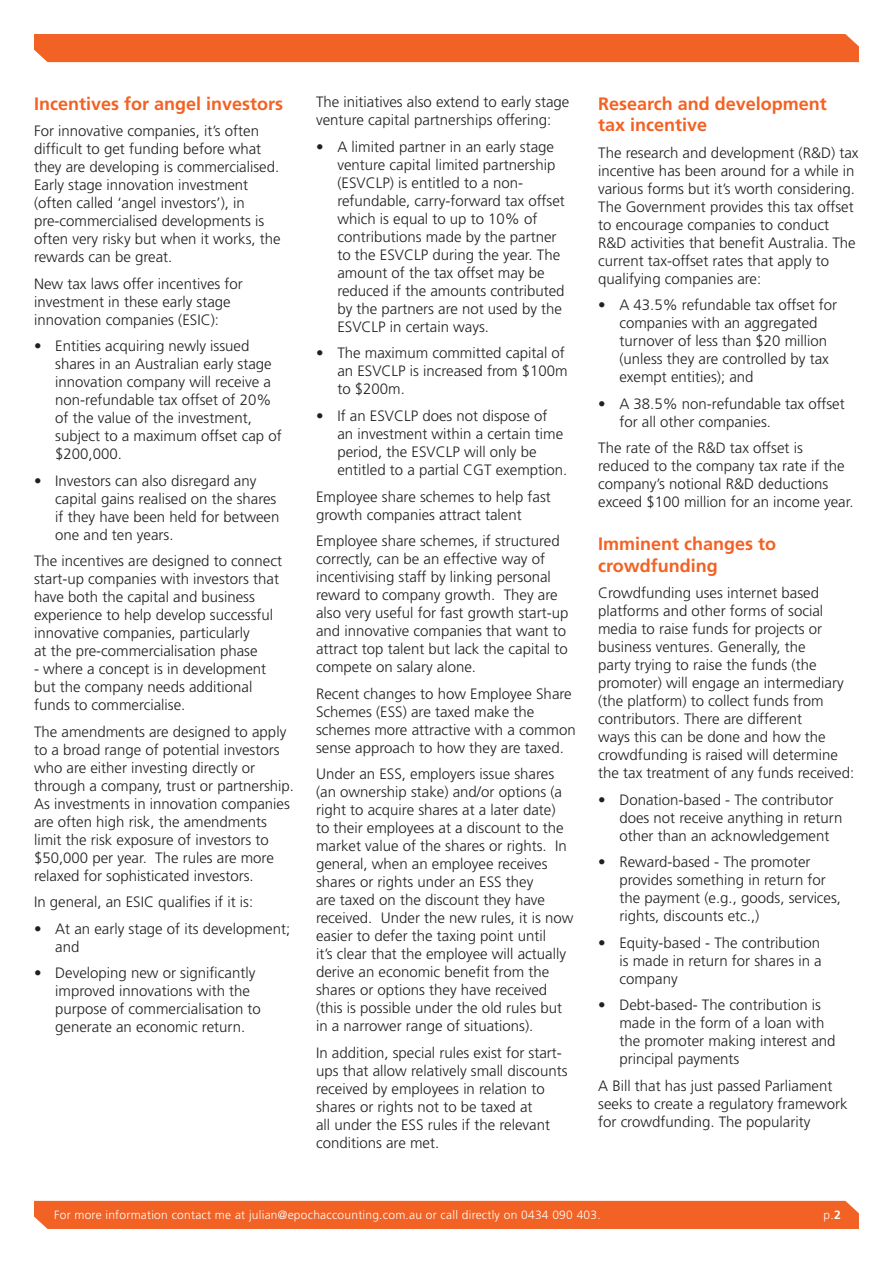
<style>
.page{position:relative;width:893px;height:1263px;background:#fff}
.page>*{position:absolute;margin:0;border:0;box-sizing:border-box;transform-origin:0 0}
.t1{font:700 18px/21.6px "Frutiger";color:#f26224}
.t2{font:300 15px/18px "Frutiger";color:#231f20}
.t3{font:300 12px "Frutiger";letter-spacing:.02em;color:#fff}
.s1{font-weight:700}
</style>
<div class="page">
<div style="left:34px;top:34px;width:825px;height:28px;background:#f26224"></div>
<div style="left:34px;top:1201px;width:825px;height:28px;background:#f26224"></div>
<p class="t1" style="left:34px;top:92px;width:251px">Incentives for angel investors</p>
<p class="t2" style="left:34px;top:122px;width:248px">For innovative companies, it’s often difficult to get funding before what they are developing is commercialised.<br>Early stage innovation investment (often called ‘angel investors’), in pre-commercialised developments is often very risky but when it works, the rewards can be great.</p>
<p class="t2" style="left:34px;top:274px;width:210px">New tax laws offer incentives for investment in these early stage innovation companies (ESIC):</p>
<p class="t2" style="left:55px;top:337px;width:228px;text-indent:-21px">• Entities acquiring newly issued shares in an Australian early stage innovation company will receive a non-refundable tax offset of 20% of the value of the investment, subject to a maximum offset cap of $200,000.</p>
<p class="t2" style="left:55px;top:471px;width:226px;text-indent:-21px">• Investors can also disregard any capital gains realised on the shares if they have been held for between one and ten years.</p>
<p class="t2" style="left:34px;top:552px;width:250px">The incentives are designed to connect start-up companies with investors that have both the capital and business experience to help develop successful innovative companies, particularly<br>at the pre-commercialisation phase</p>
<p class="t2" style="left:34px;top:660px;width:234px">- where a concept is in development but the company needs additional funds to commercialise.</p>
<p class="t2" style="left:34px;top:722px;width:262px">The amendments are designed to apply to a broad range of potential investors who are either investing directly or through a company, trust or partnership.<br>As investments in innovation companies are often high risk, the amendments limit the risk exposure of investors to $50,000 per year. The rules are more relaxed for sophisticated investors.</p>
<p class="t2" style="left:34px;top:893px;width:221px">In general, an ESIC qualifies if it is:</p>
<p class="t2" style="left:55px;top:919px;width:237px;text-indent:-21px">• At an early stage of its development; and</p>
<p class="t2" style="left:55px;top:964px;width:207px;text-indent:-21px">• Developing new or significantly improved innovations with the purpose of commercialisation to generate an economic return.</p>
<p class="t2" style="left:316px;top:93px;width:255px">The initiatives also extend to early stage venture capital partnerships offering:</p>
<p class="t2" style="left:337px;top:138px;width:229px;text-indent:-21px">• A limited partner in an early stage venture capital limited partnership (ESVCLP) is entitled to a non&shy;refundable, carry-forward tax offset which is equal to up to 10% of contributions made by the partner to the ESVCLP during the year. The amount of the tax offset may be reduced if the amounts contributed by the partners are not used by the<br>ESVCLP in certain ways.</p>
<p class="t2" style="left:337px;top:344px;width:232px;text-indent:-21px">• The maximum committed capital of an ESVCLP is increased from $100m to $200m.</p>
<p class="t2" style="left:337px;top:407px;width:232px;text-indent:-21px">• If an ESVCLP does not dispose of<br>an investment within a certain time period, the ESVCLP will only be entitled to a partial CGT exemption.</p>
<p class="t2" style="left:316px;top:487px;width:236px">Employee share schemes to help fast growth companies attract talent</p>
<p class="t2" style="left:316px;top:532px;width:254px">Employee share schemes, if structured correctly, can be an effective way of incentivising staff by linking personal reward to company growth. They are also very useful for fast growth start-up and innovative companies that want to attract top talent but lack the capital to compete on salary alone.</p>
<p class="t2" style="left:316px;top:684px;width:261px">Recent changes to how Employee Share Schemes (ESS) are taxed make the schemes more attractive with a common sense approach to how they are taxed.</p>
<p class="t2" style="left:316px;top:765px;width:259px">Under an ESS, employers issue shares (an ownership stake) and/or options (a right to acquire shares at a later date)<br>to their employees at a discount to the market value of the shares or rights. In general, when an employee receives shares or rights under an ESS they<br>are taxed on the discount they have received. Under the new rules, it is now easier to defer the taxing point until<br>it’s clear that the employee will actually derive an economic benefit from the shares or options they have received (this is possible under the old rules but in a narrower range of situations).</p>
<p class="t2" style="left:316px;top:1043px;width:253px">In addition, special rules exist for start&shy;ups that allow relatively small discounts received by employees in relation to shares or rights not to be taxed at<br>all under the ESS rules if the relevant conditions are met.</p>
<p class="t1" style="left:598px;top:92px;width:230px">Research and development tax incentive</p>
<p class="t2" style="left:598px;top:144px;width:262px">The research and development (R&amp;D) tax incentive has been around for a while in various forms but it’s worth considering.<br>The Government provides this tax offset to encourage companies to conduct R&amp;D activities that benefit Australia. The current tax-offset rates that apply to qualifying companies are:</p>
<p class="t2" style="left:619px;top:296px;width:219px;text-indent:-21px">• A 43.5% refundable tax offset for companies with an aggregated turnover of less than $20 million (unless they are controlled by tax exempt entities); and</p>
<p class="t2" style="left:619px;top:395px;width:227px;text-indent:-21px">• A 38.5% non-refundable tax offset for all other companies.</p>
<p class="t2" style="left:598px;top:439px;width:257px">The rate of the R&amp;D tax offset is reduced to the company tax rate if the company’s notional R&amp;D deductions exceed $100 million for an income year.</p>
<p class="t1" style="left:598px;top:533px;width:180px">Imminent changes to crowdfunding</p>
<p class="t2" style="left:598px;top:584px;width:258px">Crowdfunding uses internet based platforms and other forms of social media to raise funds for projects or business ventures. Generally, the<br>party trying to raise the funds (the promoter) will engage an intermediary (the platform) to collect funds from contributors. There are different<br>ways this can be done and how the crowdfunding is raised will determine the tax treatment of any funds received:</p>
<p class="t2" style="left:619px;top:791px;width:225px;text-indent:-21px">• Donation-based - The contributor does not receive anything in return other than an acknowledgement</p>
<p class="t2" style="left:619px;top:853px;width:223px;text-indent:-21px">• Reward-based - The promoter provides something in return for the payment (e.g., goods, services, rights, discounts etc.,)</p>
<p class="t2" style="left:619px;top:934px;width:204px;text-align:justify;text-indent:-21px">• Equity-based - The contribution is made in return for shares in a company</p>
<p class="t2" style="left:619px;top:996px;width:218px;text-indent:-21px">• Debt-based- The contribution is made in the form of a loan with the promoter making interest and principal payments</p>
<p class="t2" style="left:598px;top:1077px;width:251px">A Bill that has just passed Parliament seeks to create a regulatory framework for crowdfunding. The popularity</p>
<p class="t3" style="left:54px;top:1208px;width:548px">For more information contact me at julian@epochaccounting.com.au or call directly on 0434 090 403.</p>
<p class="t3" style="left:824px;top:1208px;width:19px">p.<span class="s1">2</span></p>
</div>
